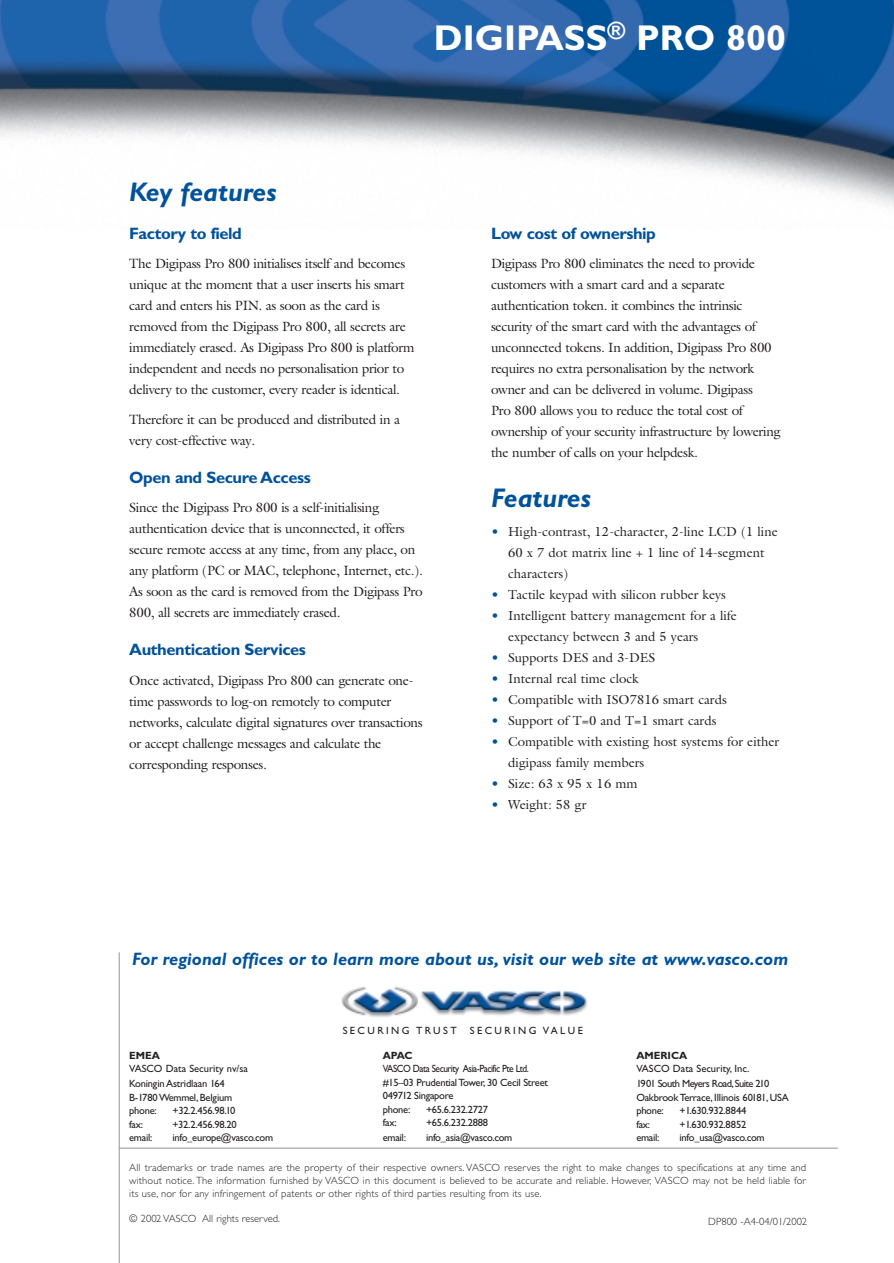
<style>
.page{position:relative;width:894px;height:1263px;background:#fff}
.page>*{position:absolute;margin:0;border:0;box-sizing:border-box;transform-origin:0 0}
.t1{font:700 36px "Gill Sans";color:#fff}
.t2{font:italic 700 27px "Gill Sans";color:#00529b}
.t3{font:italic 700 18px "Gill Sans";color:#00529b}
.t4{font:700 16.5px "Gill Sans";letter-spacing:-.025em;color:#00529b}
.t5{font:13.5px/21px "Galliard";letter-spacing:-.025em;color:#231f1f}
.t6{font:13.2px/21px "Galliard";color:#231f1f}
.t7{font:300 10.5px/12.8px "Gill Sans";letter-spacing:.015em;color:#231f1f;text-align:justify}
.t8{font:10.5px/13.5px "Gill Sans";letter-spacing:-.025em;color:#231f1f}
.t9{font:10.5px/13.5px "Gill Sans";letter-spacing:-.025em;color:#231f1f;scale:.9 1}
.t10{font:10.5px/14.7px "Gill Sans";letter-spacing:-.055em;color:#231f1f}
.t11{font:10.5px "Gill Sans";letter-spacing:.23em;color:#231f1f}
.t12{font:700 10.5px "Gill Sans";color:#231f1f}
.s1{color:#00529b}
</style>
<div class="page">
<img style="left:0;top:0;width:893px;height:206px">
<img style="left:341px;top:986px;width:77px;height:31px">
<img style="left:420px;top:990px;width:167px;height:26px">
<hr style="left:119px;top:952px;width:1px;height:311px;background:#939497">
<hr style="left:119px;top:1148px;width:718px;height:1px;background:#939497">
<h1 class="t1" style="left:433px;top:26px;width:353px">DIGIPASS<sup>®</sup> PRO 800</h1>
<h2 class="t2" style="left:129px;top:182px;width:149px">Key features</h2>
<p class="t4" style="left:129px;top:227px;width:114px">Factory to field</p>
<p class="t5" style="left:129px;top:254px;width:287px">The Digipass Pro 800 initialises itself and becomes unique at the moment that a user inserts his smart card and enters his PIN. as soon as the card is removed from the Digipass Pro 800, all secrets are immediately erased. As Digipass Pro 800 is platform independent and needs no personalisation prior to delivery to the customer, every reader is identical.</p>
<p class="t5" style="left:129px;top:410px;width:272px">Therefore it can be produced and distributed in a very cost-effective way.</p>
<p class="t4" style="left:129px;top:471px;width:183px">Open and Secure Access</p>
<p class="t5" style="left:129px;top:498px;width:295px">Since the Digipass Pro 800 is a self-initialising authentication device that is unconnected, it offers secure remote access at any time, from any place, on any platform (PC or MAC, telephone, Internet, etc.).<br>As soon as the card is removed from the Digipass Pro 800, all secrets are immediately erased.</p>
<p class="t4" style="left:129px;top:644px;width:178px">Authentication Services</p>
<p class="t5" style="left:129px;top:671px;width:295px">Once activated, Digipass Pro 800 can generate one&shy;time passwords to log-on remotely to computer networks, calculate digital signatures over transactions or accept challenge messages and calculate the corresponding responses.</p>
<p class="t4" style="left:491px;top:227px;width:166px">Low cost of ownership</p>
<p class="t5" style="left:491px;top:254px;width:291px">Digipass Pro 800 eliminates the need to provide customers with a smart card and a separate authentication token. it combines the intrinsic security of the smart card with the advantages of unconnected tokens. In addition, Digipass Pro 800 requires no extra personalisation by the network owner and can be delivered in volume. Digipass<br>Pro 800 allows you to reduce the total cost of ownership of your security infrastructure by lowering the number of calls on your helpdesk.</p>
<h2 class="t2" style="left:491px;top:488px;width:101px">Features</h2>
<p class="t6" style="left:508px;top:522px;width:271px;text-indent:-17px"><span class="s1">•</span> High-contrast, 12-character, 2-line LCD (1 line<br>60 x 7 dot matrix line + 1 line of 14-segment characters)</p>
<p class="t6" style="left:491px;top:585px;width:236px"><span class="s1">•</span> Tactile keypad with silicon rubber keys</p>
<p class="t6" style="left:508px;top:606px;width:230px;text-indent:-17px"><span class="s1">•</span> Intelligent battery management for a life expectancy between 3 and 5 years</p>
<p class="t6" style="left:491px;top:648px;width:166px"><span class="s1">•</span> Supports DES and 3-DES</p>
<p class="t6" style="left:491px;top:669px;width:149px"><span class="s1">•</span> Internal real time clock</p>
<p class="t6" style="left:491px;top:690px;width:237px"><span class="s1">•</span> Compatible with ISO7816 smart cards</p>
<p class="t6" style="left:491px;top:711px;width:227px"><span class="s1">•</span> Support of T=0 and T=1 smart cards</p>
<p class="t6" style="left:508px;top:732px;width:273px;text-indent:-17px"><span class="s1">•</span> Compatible with existing host systems for either digipass family members</p>
<p class="t6" style="left:491px;top:774px;width:148px"><span class="s1">•</span> Size: 63 x 95 x 16 mm</p>
<p class="t6" style="left:491px;top:795px;width:97px"><span class="s1">•</span> Weight: 58 gr</p>
<h3 class="t3" style="left:132px;top:953px;width:657px">For regional offices or to learn more about us, visit our web site at www.vasco.com</h3>
<p class="t11" style="left:342px;top:1026px;width:241px">SECURING TRUST SECURING VALUE</p>
<p class="t12" style="left:129px;top:1052px;width:32px">EMEA</p>
<p class="t8" style="left:129px;top:1062px;width:120px;line-height:14.7px">VASCO Data Security nv/sa<br>Koningin Astridlaan 164</p>
<p class="t8" style="left:129px;top:1091px;width:104px">B-1780 Wemmel, Belgium phone:</p>
<p class="t8" style="left:172px;top:1105px;width:64px">+32.2.456.98.10</p>
<p class="t12" style="left:382px;top:1052px;width:31px">APAC</p>
<p class="t9" style="left:382px;top:1063px;width:185px">VASCO Data Security Asia-Pacific Pte Ltd. #15–03 Prudential Tower, 30 Cecil Street<br>049712 Singapore<br>phone:</p>
<p class="t8" style="left:426px;top:1104px;width:64px">+65.6.232.2727</p>
<p class="t12" style="left:636px;top:1052px;width:53px">AMERICA</p>
<p class="t10" style="left:636px;top:1062px;width:135px">VASCO Data Security, Inc.<br>1901 South Meyers Road, Suite 210</p>
<p class="t8" style="left:636px;top:1091px;width:154px">Oakbrook Terrace, Illinois 60181, USA phone:</p>
<p class="t8" style="left:679px;top:1105px;width:68px">+1.630.932.8844</p>
<p class="t8" style="left:129px;top:1118px;width:15px">fax:</p>
<p class="t8" style="left:172px;top:1118px;width:66px">+32.2.456.98.20</p>
<p class="t8" style="left:129px;top:1132px;width:25px">email:</p>
<p class="t8" style="left:172px;top:1132px;width:102px">info_europe@vasco.com</p>
<p class="t8" style="left:382px;top:1117px;width:15px">fax:</p>
<p class="t8" style="left:426px;top:1117px;width:64px">+65.6.232.2888</p>
<p class="t8" style="left:382px;top:1132px;width:25px">email:</p>
<p class="t8" style="left:426px;top:1132px;width:88px">info_asia@vasco.com</p>
<p class="t8" style="left:636px;top:1118px;width:15px">fax:</p>
<p class="t8" style="left:679px;top:1118px;width:68px">+1.630.932.8852</p>
<p class="t8" style="left:636px;top:1132px;width:25px">email:</p>
<p class="t8" style="left:679px;top:1132px;width:87px">info_usa@vasco.com</p>
<p class="t7" style="left:129px;top:1162px;width:678px">All trademarks or trade names are the property of their respective owners. VASCO reserves the right to make changes to specifications at any time and without notice. The information furnished by VASCO in this document is believed to be accurate and reliable. However, VASCO may not be held liable for its use, nor for any infringement of patents or other rights of third parties resulting from its use.</p>
<p class="t7" style="left:129px;top:1213px;width:152px">© 2002 VASCO All rights reserved.</p>
<p class="t7" style="left:708px;top:1216px;width:100px">DP800 -A4-04/01/2002</p>
</div>
